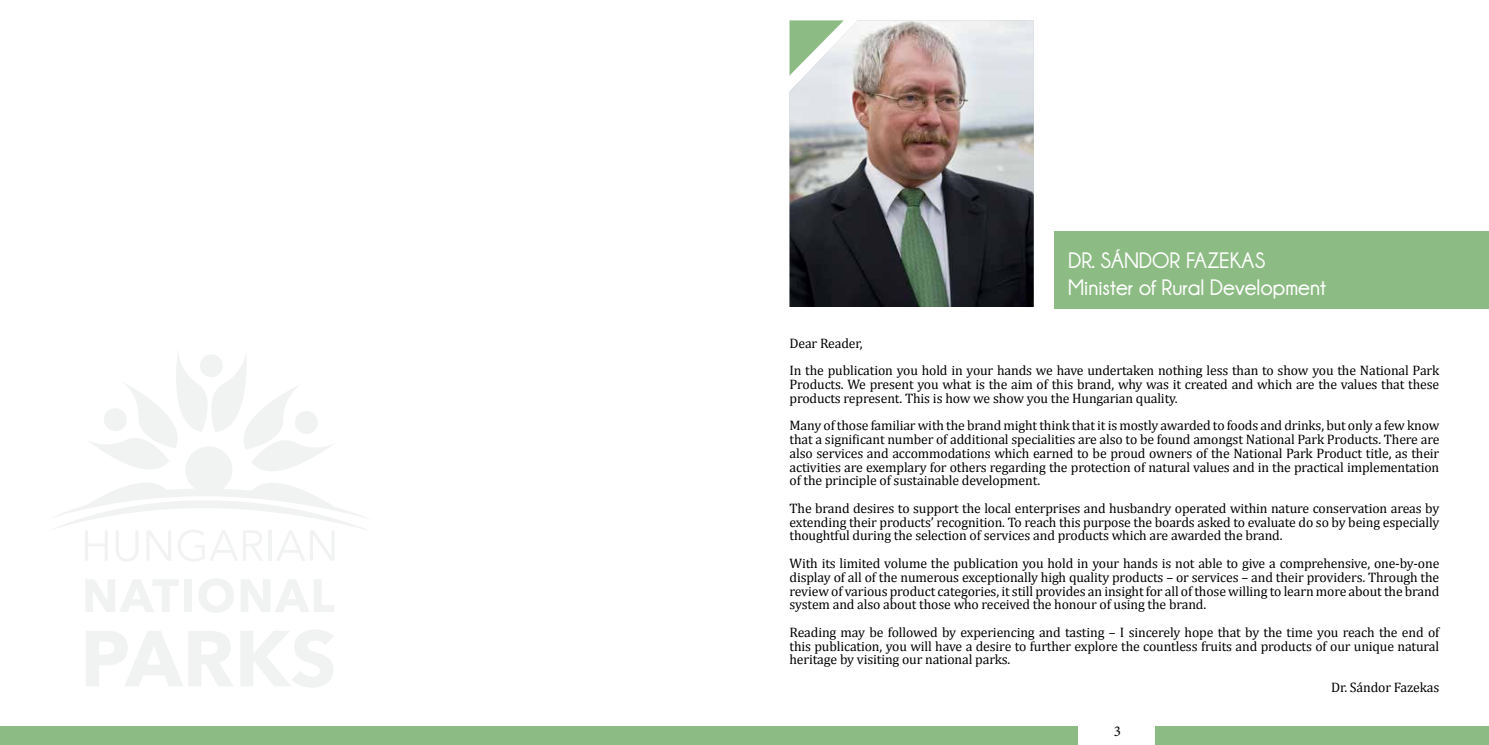
<style>
.page{position:relative;width:1489px;height:745px;background:#fff}
.page>*{position:absolute;margin:0;border:0;box-sizing:border-box;transform-origin:0 0}
.t1{font:700 22.5px/27px "Champagne&Limousines";color:#fff}
.t2{font:15px "Minion Pro";color:#000}
.t3{font:13.75px/13.8px "Cambria";letter-spacing:-.01em;color:#000;text-align:justify}
</style>
<div class="page">
<div style="left:1054px;top:231px;width:434px;height:77px;background:#8dbb84"></div>
<div style="left:0;top:725px;width:1488px;height:19px;background:#8dbb84"></div>
<div style="left:1078px;top:706px;width:76px;height:38px;background:#fff"></div>
<img style="left:789px;top:20px;width:244px;height:287px">
<svg style="left:54px;top:355px;width:312px;height:206px"></svg>
<svg style="left:86px;top:579px;width:93px;height:32px"></svg>
<div style="left:184px;top:579px;width:8px;height:32px;background:#f1f2f2"></div>
<svg style="left:199px;top:579px;width:35px;height:33px"></svg>
<svg style="left:241px;top:579px;width:93px;height:32px"></svg>
<svg style="left:86px;top:631px;width:147px;height:55px"></svg>
<svg style="left:241px;top:630px;width:92px;height:57px"></svg>
<h1 class="t1" style="left:1068px;top:246px;width:259px">Dr. Sándor Fazekas<br>Minister of Rural Development</h1>
<p class="t3" style="left:789px;top:329px;width:651px;line-height:27.5px">Dear Reader,<br>In the publication you hold in your hands we have undertaken nothing less than to show you the National Park</p>
<p class="t3" style="left:789px;top:377px;width:651px">Products. We present you what is the aim of this brand, why was it created and which are the values that these products represent. This is how we show you the Hungarian quality.</p>
<p class="t3" style="left:789px;top:418px;width:651px">Many of those familiar with the brand might think that it is mostly awarded to foods and drinks, but only a few know that a significant number of additional specialities are also to be found amongst National Park Products. There are also services and accommodations which earned to be proud owners of the National Park Product title, as their activities are exemplary for others regarding the protection of natural values and in the practical implementation of the principle of sustainable development.</p>
<p class="t3" style="left:789px;top:501px;width:651px">The brand desires to support the local enterprises and husbandry operated within nature conservation areas by extending their products’ recognition. To reach this purpose the boards asked to evaluate do so by being especially thoughtful during the selection of services and products which are awarded the brand.</p>
<p class="t3" style="left:789px;top:556px;width:651px">With its limited volume the publication you hold in your hands is not able to give a comprehensive, one-by-one display of all of the numerous exceptionally high quality products – or services – and their providers. Through the review of various product categories, it still provides an insight for all of those willing to learn more about the brand system and also about those who received the honour of using the brand.</p>
<p class="t3" style="left:789px;top:624px;width:652px">Reading may be followed by experiencing and tasting – I sincerely hope that by the time you reach the end of this publication, you will have a desire to further explore the countless fruits and products of our unique natural heritage by visiting our national parks.</p>
<p class="t3" style="left:1330px;top:679px;width:110px">Dr. Sándor Fazekas</p>
<p class="t2" style="left:1113px;top:720px;width:9px">3</p>
</div>
